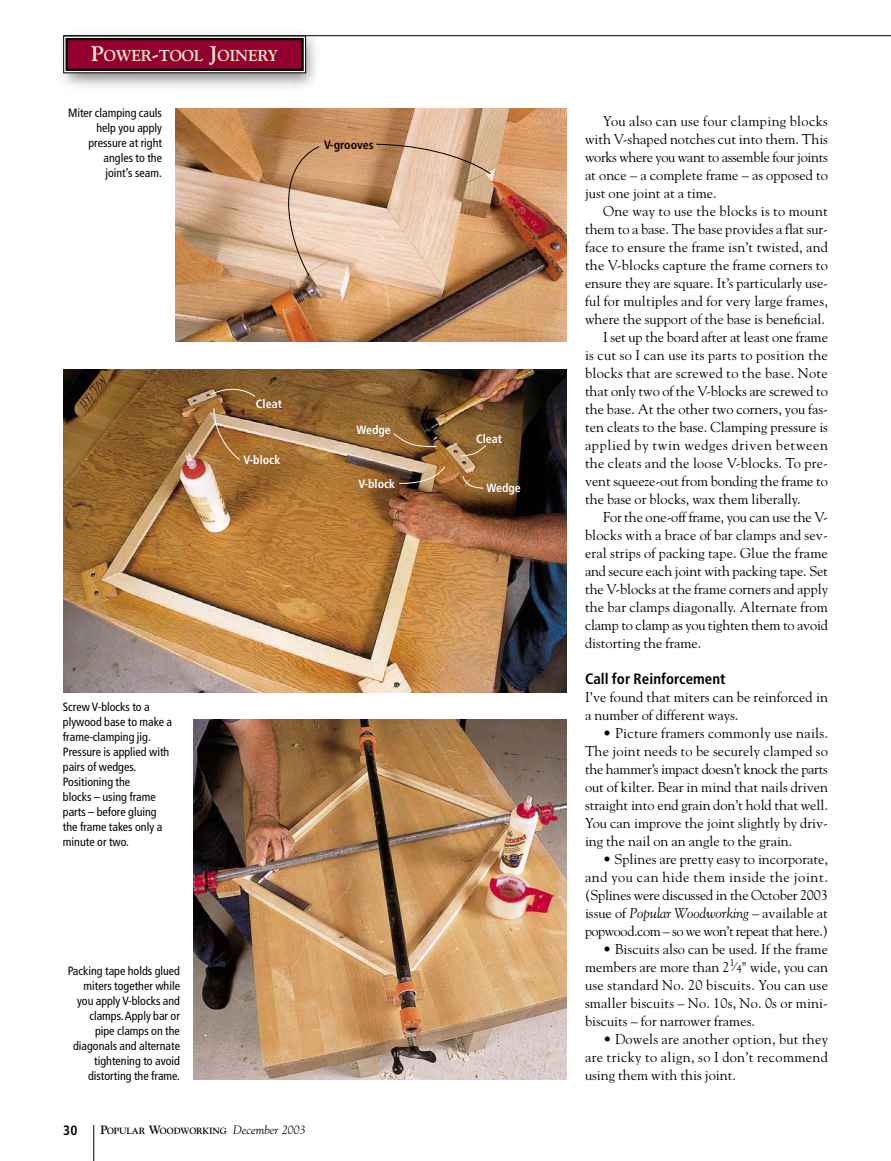
<style>
.page{position:relative;width:891px;height:1161px;background:#fff}
.page>*{position:absolute;margin:0;border:0;box-sizing:border-box;transform-origin:0 0}
.t1{font:700 15.75px "Goudy";letter-spacing:-.015em;color:#feedc7}
.t2{font:700 condensed 15px "Frutiger";color:#000}
.t3{font:14.25px/18px "Goudy";color:#000;text-align:justify}
.t4{font:14.25px "Goudy";letter-spacing:.02em;color:#000}
.t5{font:14.25px "Goudy";letter-spacing:.045em;color:#000}
.t6{font:700 condensed 13.5px "Frutiger";color:#000}
.t7{font:condensed 12px/15px "Frutiger";color:#000;text-align:right}
.t8{font:700 condensed 12px "Frutiger";color:#fff}
.t9{font:700 condensed 12px "Frutiger";color:#000}
.t10{font:700 9px "Goudy";letter-spacing:-.015em;color:#000}
.s1{font-size:21px}
.s2{font-size:12px}
.s3{font-weight:400;font-style:italic;font-size:12px}
.s4{font-style:italic}
.s5{font-size:12.9px}
.s6{font-size:10.05px}
</style>
<div class="page">
<hr style="left:93px;top:1125px;width:1px;height:36px;background:#000">
<img style="left:62px;top:34px;width:259px;height:54px">
<hr style="left:63px;top:35px;width:828px;height:1px;background:#000">
<div style="left:67px;top:39px;width:236px;height:31px;background:#920031"></div>
<div style="left:66px;top:38px;width:238px;height:33px;border:2px solid #000"></div>
<img style="left:176px;top:108px;width:391px;height:234px">
<img style="left:63px;top:369px;width:504px;height:324px">
<img style="left:194px;top:720px;width:373px;height:360px">
<svg style="left:274px;top:144px;width:218px;height:132px;background:#dab696"></svg>
<img style="left:211px;top:387px;width:276px;height:102px">
<p class="t1" style="left:91px;top:50px;width:188px"><span class="s1">P</span>OWER<span class="s1">-</span>TOOL <span class="s1">J</span>OINERY</p>
<p class="t7" style="left:68px;top:106px;width:95px">Miter clamping cauls help you apply pressure at right angles to the<br>joint’s seam.</p>
<p class="t9" style="left:324px;top:140px;width:51px">V-grooves</p>
<p class="t8" style="left:256px;top:399px;width:28px">Cleat</p>
<p class="t8" style="left:243px;top:455px;width:38px">V-block</p>
<p class="t8" style="left:357px;top:425px;width:36px">Wedge</p>
<p class="t8" style="left:358px;top:479px;width:38px">V-block</p>
<p class="t7" style="left:63px;top:700px;width:111px;text-align:left">Screw V-blocks to a plywood base to make a frame-clamping jig.<br>Pressure is applied with pairs of wedges.<br>Positioning the<br>blocks – using frame parts – before gluing the frame takes only a minute or two.</p>
<p class="t7" style="left:68px;top:964px;width:114px">Packing tape holds glued miters together while you apply V-blocks and clamps.Apply bar or pipe clamps on the diagonals and alternate tightening to avoid distorting the frame.</p>
<p class="t6" style="left:63px;top:1125px;width:16px">30</p>
<p class="t10" style="left:100px;top:1127px;width:207px"><span class="s2">P</span>OPULAR <span class="s2">W</span>OODWORKING <span class="s3">December 2003</span></p>
<p class="t8" style="left:476px;top:434px;width:28px">Cleat</p>
<p class="t8" style="left:487px;top:483px;width:36px">Wedge</p>
<p class="t3" style="left:585px;top:113px;width:245px;text-indent:18px">You also can use four clamping blocks with V-shaped notches cut into them. This works where you want to assemble four joints at once – a complete frame – as opposed to just one joint at a time.</p>
<p class="t4" style="left:603px;top:205px;width:227px">One way to use the blocks is to mount</p>
<p class="t3" style="left:585px;top:221px;width:244px">them to a base. The base provides a flat sur-</p>
<p class="t3" style="left:585px;top:239px;width:244px">face to ensure the frame isn’t twisted, and</p>
<p class="t3" style="left:585px;top:257px;width:245px">the V-blocks capture the frame corners to</p>
<p class="t3" style="left:585px;top:275px;width:245px">ensure they are square. It’s particularly use-</p>
<p class="t3" style="left:585px;top:293px;width:244px">ful for multiples and for very large frames,</p>
<p class="t3" style="left:585px;top:311px;width:242px">where the support of the base is beneficial.</p>
<p class="t3" style="left:603px;top:329px;width:226px">I set up the board after at least one frame</p>
<p class="t4" style="left:585px;top:349px;width:244px">is cut so I can use its parts to position the</p>
<p class="t4" style="left:585px;top:367px;width:244px">blocks that are screwed to the base. Note</p>
<p class="t3" style="left:585px;top:383px;width:245px">that only two of the V-blocks are screwed to</p>
<p class="t3" style="left:585px;top:401px;width:245px">the base. At the other two corners, you fas-</p>
<p class="t3" style="left:585px;top:419px;width:245px">ten cleats to the base. Clamping pressure is</p>
<p class="t5" style="left:585px;top:439px;width:245px">applied by twin wedges driven between</p>
<p class="t3" style="left:585px;top:455px;width:245px">the cleats and the loose V-blocks. To pre-</p>
<p class="t3" style="left:585px;top:473px;width:245px">vent squeeze-out from bonding the frame to</p>
<p class="t3" style="left:585px;top:491px;width:217px">the base or blocks, wax them liberally.</p>
<p class="t3" style="left:603px;top:509px;width:226px">For the one-off frame, you can use the V-</p>
<p class="t3" style="left:585px;top:527px;width:245px">blocks with a brace of bar clamps and sev-</p>
<p class="t3" style="left:585px;top:545px;width:244px">eral strips of packing tape. Glue the frame</p>
<p class="t3" style="left:585px;top:563px;width:245px">and secure each joint with packing tape. Set</p>
<p class="t3" style="left:585px;top:581px;width:245px">the V-blocks at the frame corners and apply</p>
<p class="t3" style="left:585px;top:599px;width:245px">the bar clamps diagonally. Alternate from</p>
<p class="t3" style="left:585px;top:617px;width:244px">clamp to clamp as you tighten them to avoid</p>
<p class="t3" style="left:585px;top:635px;width:118px">distorting the frame.</p>
<p class="t2" style="left:585px;top:673px;width:142px">Call for Reinforcement</p>
<p class="t3" style="left:585px;top:689px;width:244px">I’ve found that miters can be reinforced in a number of different ways.</p>
<p class="t3" style="left:585px;top:725px;width:245px;text-indent:18px">• Picture framers commonly use nails.<br>The joint needs to be securely clamped so the hammer’s impact doesn’t knock the parts out of kilter. Bear in mind that nails driven straight into end grain don’t hold that well.<br>You can improve the joint slightly by driv&shy;ing the nail on an angle to the grain.</p>
<p class="t3" style="left:585px;top:851px;width:245px;text-indent:18px">• Splines are pretty easy to incorporate, and you can hide them inside the joint. (Splines were discussed in the October 2003 issue of <span class="s4">Popular Woodworking</span> – available at popwood.com – so we won’t repeat that here.)</p>
<p class="t3" style="left:585px;top:941px;width:245px;text-indent:18px">• Biscuits also can be used. If the frame members are more than 2<sup>1</sup><span class="s5">⁄</span><span class="s6">4</span>" wide, you can use standard No. 20 biscuits. You can use smaller biscuits – No. 10s, No. 0s or mini&shy;biscuits – for narrower frames.</p>
<p class="t3" style="left:585px;top:1031px;width:245px;text-indent:18px">• Dowels are another option, but they are tricky to align, so I don’t recommend using them with this joint.</p>
</div>
